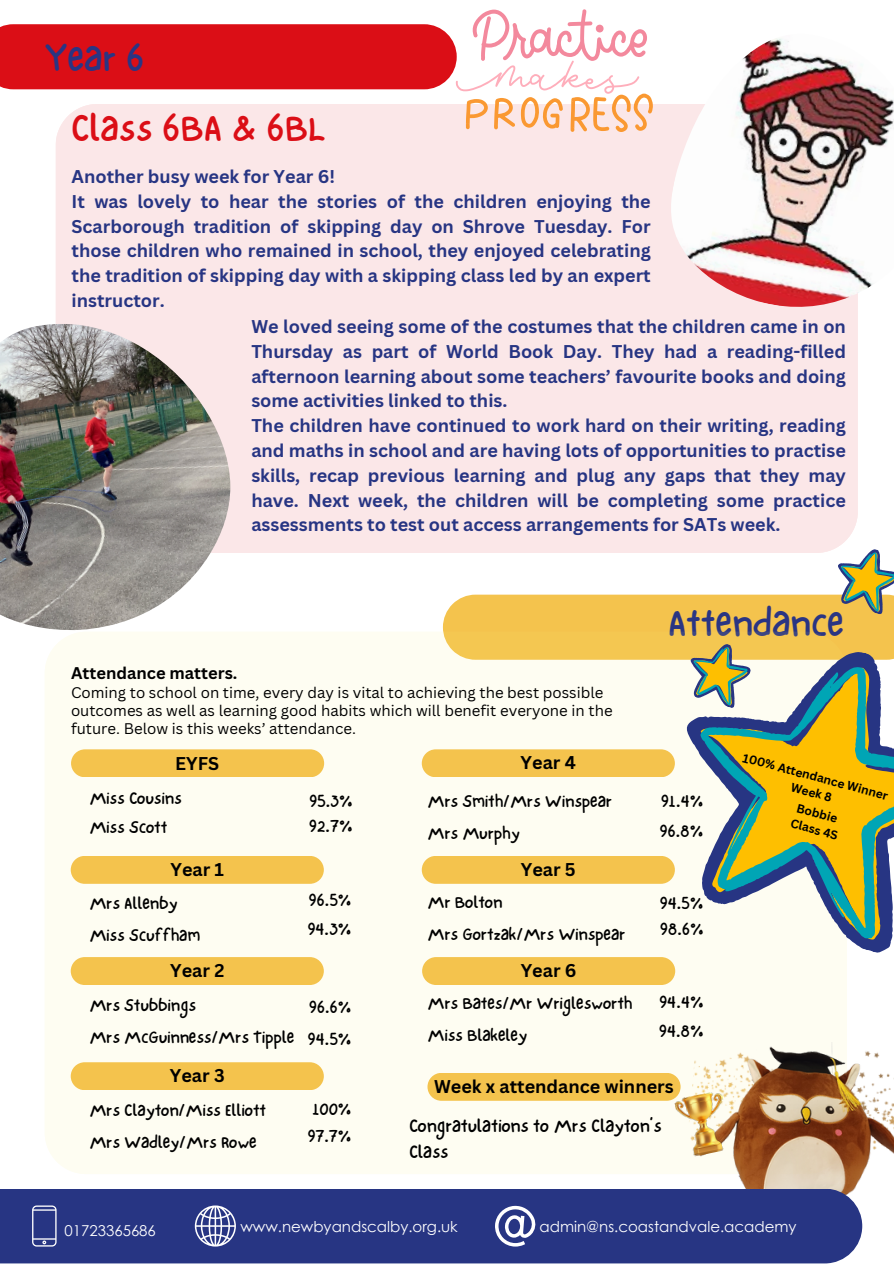
<style>
.page{position:relative;width:894px;height:1264px;background:#fff}
.page>*{position:absolute;margin:0;border:0;box-sizing:border-box;transform-origin:0 0}
.t1{font:39px "NF One Little Font Regular";color:#2a3583}
.t2{font:39px "NF One Little Font Regular";color:#db0e16}
.t3{font:18.75px/25.8px "NF One Little Font Regular";color:#000}
.t4{font:700 18px/24.8px "Canva Sans";color:#273583}
.t5{font:700 18px "Canva Sans";color:#000}
.t6{font:17.4px "NF One Little Font Regular";color:#000}
.t7{font:700 16.5px "Canva Sans";color:#000}
.t8{font:15px/18px "Canva Sans";color:#000}
.t9{font:15px "Century Gothic";color:#fff}
.t10{font:700 12px "Canva Sans";color:#000}
</style>
<div class="page">
<div style="left:56px;top:104px;width:801px;height:449px;background:#fbe7e8"></div>
<img style="left:668px;top:38px;width:225px;height:280px">
<img style="left:0;top:320px;width:230px;height:310px">
<div style="left:45px;top:632px;width:801px;height:542px;background:#fefdf2"></div>
<img style="left:686px;top:1042px;width:207px;height:146px">
<div style="left:0;top:1188px;width:861px;height:75px;background:#273583"></div>
<svg style="left:32px;top:1205px;width:25px;height:41px"></svg>
<svg style="left:195px;top:1205px;width:41px;height:41px"></svg>
<svg style="left:494px;top:1205px;width:42px;height:41px"></svg>
<div style="left:71px;top:749px;width:253px;height:28px;background:#f4c34d;border-radius:14px"></div>
<div style="left:71px;top:855px;width:253px;height:28px;background:#f4c34d;border-radius:14px"></div>
<div style="left:71px;top:957px;width:253px;height:28px;background:#f4c34d;border-radius:14px"></div>
<div style="left:71px;top:1062px;width:253px;height:28px;background:#f4c34d;border-radius:14px"></div>
<div style="left:421px;top:749px;width:253px;height:28px;background:#f4c34d;border-radius:14px"></div>
<div style="left:421px;top:855px;width:253px;height:28px;background:#f4c34d;border-radius:14px"></div>
<div style="left:422px;top:957px;width:253px;height:28px;background:#f4c34d;border-radius:14px"></div>
<div style="left:427px;top:1072px;width:253px;height:28px;background:#f4c34d;border-radius:14px"></div>
<img style="left:673px;top:1090px;width:60px;height:68px">
<svg style="left:639px;top:710px;width:243px;height:254px;fill:#fefdf2"></svg>
<svg style="left:660px;top:710px;width:233px;height:240px"></svg>
<svg style="left:443px;top:540px;width:450px;height:170px"></svg>
<svg style="left:0;top:9px;width:652px;height:123px"></svg>
<h2 class="t1" style="left:45px;top:35px;width:101px">Year 6</h2>
<h5 class="t2" style="left:71px;top:104px;width:256px">Class 6BA &amp; 6BL</h5>
<h3 class="t4" style="left:71px;top:164px;width:580px">Another busy week for Year 6!<br>It was lovely to hear the stories of the children enjoying the Scarborough tradition of skipping day on Shrove Tuesday. For those children who remained in school, they enjoyed celebrating the tradition of skipping day with a skipping class led by an expert instructor.</h3>
<h4 class="t4" style="left:251px;top:314px;width:596px">We loved seeing some of the costumes that the children came in on Thursday as part of World Book Day. They had a reading-filled afternoon learning about some teachers’ favourite books and doing some activities linked to this.<br>The children have continued to work hard on their writing, reading and maths in school and are having lots of opportunities to practise skills, recap previous learning and plug any gaps that they may have. Next week, the children will be completing some practice assessments to test out access arrangements for SATs week.</h4>
<p class="t1" style="left:667px;top:600px;width:178px">Attendance</p>
<h3 class="t7" style="left:71px;top:661px;width:168px">Attendance matters.</h3>
<h3 class="t8" style="left:71px;top:683px;width:543px">Coming to school on time, every day is vital to achieving the best possible outcomes as well as learning good habits which will benefit everyone in the future. Below is this weeks’ attendance.</h3>
<p class="t5" style="left:175px;top:750px;width:45px">EYFS</p>
<h4 class="t6" style="left:89px;top:787px;width:94px">Miss Cousins</h4>
<h4 class="t6" style="left:309px;top:790px;width:45px">95.3%</h4>
<h4 class="t6" style="left:89px;top:816px;width:79px">Miss Scott</h4>
<h3 class="t6" style="left:309px;top:816px;width:45px">92.7%</h3>
<p class="t5" style="left:520px;top:749px;width:57px">Year 4</p>
<h4 class="t6" style="left:427px;top:790px;width:186px">Mrs Smith/Mrs Winspear</h4>
<h4 class="t6" style="left:427px;top:822px;width:94px">Mrs Murphy</h4>
<p class="t6" style="left:660px;top:790px;width:44px">91.4%</p>
<p class="t6" style="left:659px;top:821px;width:45px">96.8%</p>
<h4 class="t10" style="left:745px;top:749px;width:151px;rotate:15deg">100% Attendance Winner</h4>
<h4 class="t10" style="left:793px;top:778px;width:43px;rotate:15deg">Week 8</h4>
<h4 class="t10" style="left:798px;top:799px;width:43px;rotate:15deg">Bobbie</h4>
<h3 class="t10" style="left:792px;top:814px;width:50px;rotate:15deg">Class 4S</h3>
<p class="t5" style="left:170px;top:856px;width:55px">Year 1</p>
<p class="t5" style="left:520px;top:856px;width:56px">Year 5</p>
<h4 class="t6" style="left:89px;top:893px;width:89px">Mrs Allenby</h4>
<h4 class="t6" style="left:89px;top:924px;width:112px">Miss Scuffham</h4>
<h4 class="t6" style="left:308px;top:889px;width:44px">96.5%</h4>
<h3 class="t6" style="left:307px;top:919px;width:46px">94.3%</h3>
<h3 class="t6" style="left:427px;top:892px;width:76px">Mr Bolton</h3>
<h4 class="t6" style="left:427px;top:923px;width:199px">Mrs Gortzak/Mrs Winspear</h4>
<h4 class="t6" style="left:659px;top:892px;width:45px;rotate:1deg">94.5%</h4>
<h4 class="t6" style="left:659px;top:918px;width:45px">98.6%</h4>
<h1 class="t5" style="left:170px;top:957px;width:56px">Year 2</h1>
<p class="t5" style="left:520px;top:957px;width:57px">Year 6</p>
<h4 class="t6" style="left:89px;top:995px;width:108px">Mrs Stubbings</h4>
<h3 class="t6" style="left:89px;top:1026px;width:206px">Mrs McGuinness/Mrs Tipple</h3>
<h4 class="t6" style="left:309px;top:996px;width:44px">96.6%</h4>
<h4 class="t6" style="left:307px;top:1028px;width:45px">94.5%</h4>
<h4 class="t6" style="left:427px;top:992px;width:206px">Mrs Bates/Mr Wriglesworth</h4>
<h4 class="t6" style="left:427px;top:1024px;width:101px">Miss Blakeley</h4>
<h4 class="t6" style="left:658px;top:991px;width:46px">94.4%</h4>
<h4 class="t6" style="left:658px;top:1021px;width:46px">94.8%</h4>
<p class="t5" style="left:170px;top:1062px;width:56px">Year 3</p>
<h4 class="t6" style="left:89px;top:1099px;width:178px">Mrs Clayton/Miss Elliott</h4>
<h4 class="t6" style="left:89px;top:1131px;width:169px">Mrs Wadley/Mrs Rowe</h4>
<h4 class="t6" style="left:312px;top:1098px;width:41px">100%</h4>
<h4 class="t6" style="left:307px;top:1125px;width:45px">97.7%</h4>
<h4 class="t5" style="left:434px;top:1073px;width:241px">Week x attendance winners</h4>
<h4 class="t3" style="left:409px;top:1112px;width:254px">Congratulations to Mrs Clayton’s<br>Class</h4>
<h3 class="t9" style="left:64px;top:1220px;width:93px">01723365686</h3>
<h3 class="t9" style="left:240px;top:1216px;width:219px">www.newbyandscalby.org.uk</h3>
<h1 class="t9" style="left:539px;top:1216px;width:258px">admin@ns.coastandvale.academy</h1>
</div>
